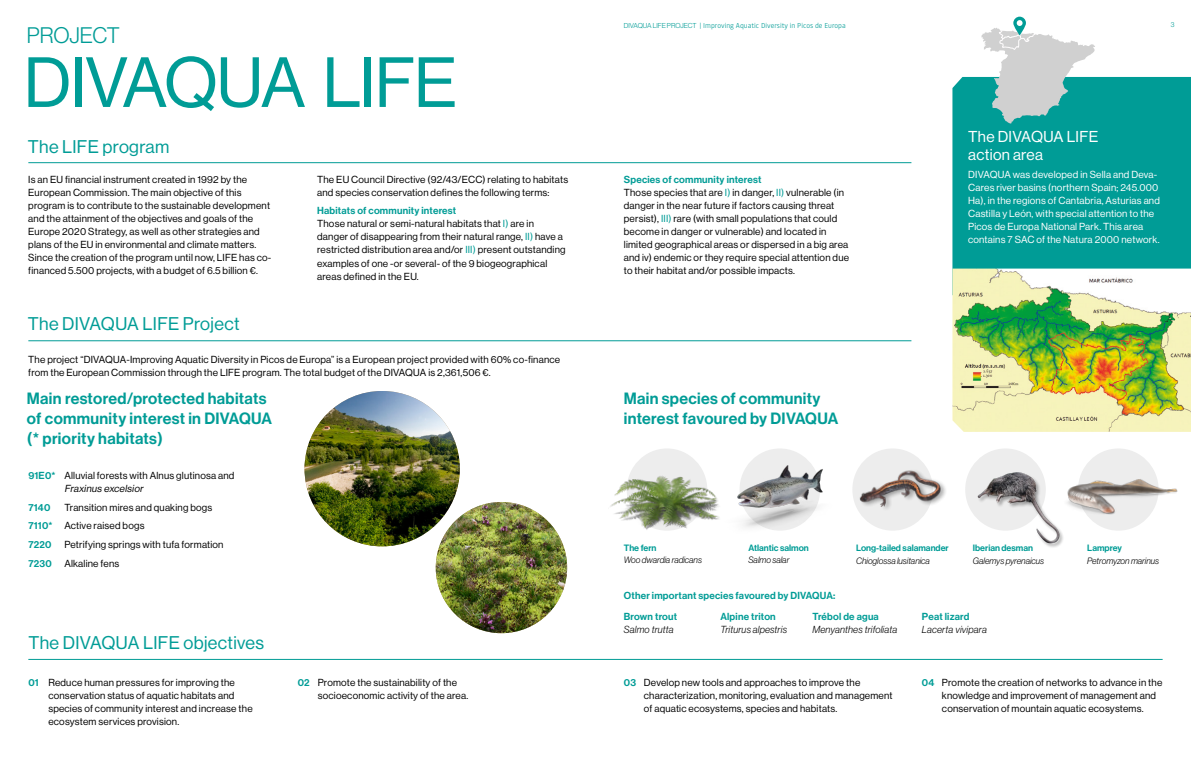
<style>
.page{position:relative;width:1191px;height:766px;background:#fff}
.page>*{position:absolute;margin:0;border:0;box-sizing:border-box;transform-origin:0 0}
.t1{font:69.4px "N Haas Grotesk DS Pro 55 Rg";letter-spacing:-.015em;color:#009c96}
.t2{font:22px "N Haas Grotesk DS Pro 45 Lt";letter-spacing:-.01em;color:#009c96}
.t3{font:18px "N Haas Grotesk DS Pro 55 Rg";letter-spacing:.02em;color:#009c96}
.t4{font:16px/20px "N Haas Grotesk DS Pro 65 Md";letter-spacing:.02em;color:#009c96}
.t5{font:15.5px/18.6px "N Haas Grotesk DS Pro 55 Rg";letter-spacing:.02em;color:#fff}
.t6{font:10px/13px "N Haas Grotesk DS Pro 55 Rg";letter-spacing:.02em;color:#000}
.t7{font:10px/13px "N Haas Grotesk DS Pro 55 Rg";letter-spacing:.02em;color:#fff}
.t8{font:10px "N Haas Grotesk DS Pro 65 Md";letter-spacing:.02em;color:#009c96}
.t9{font:10px "N Haas Grotesk DS Pro 46 Lt It";letter-spacing:.02em;color:#000}
.t10{font:9px "N Haas Grotesk DS Pro 46 Lt It";color:#000}
.t11{font:9px "N Haas Grotesk DS Pro 65 Md";color:#009c96}
.t12{font:300 7px "Bould";color:#009c96}
.t13{font:7px "N Haas Grotesk DS Pro 45 Lt";color:#009c96}
.s1{color:#009c96}
.s2{font-family:"N Haas Grotesk DS Pro 65 Md";color:#009c96}
.s3{font-style:italic}
.s4{font-family:"N Haas Grotesk DS Pro 45 Lt";font-weight:400}
</style>
<div class="page">
<div style="left:965px;top:448px;width:80px;height:82px;background:#ededed;border-radius:50%"></div>
<img style="left:977px;top:469px;width:86px;height:79px">
<div style="left:739px;top:448px;width:81px;height:82px;background:#ededed;border-radius:50%"></div>
<div style="left:626px;top:448px;width:81px;height:82px;background:#ededed;border-radius:50%"></div>
<div style="left:852px;top:448px;width:81px;height:82px;background:#ededed;border-radius:50%"></div>
<div style="left:1078px;top:448px;width:80px;height:82px;background:#ededed;border-radius:50%"></div>
<hr style="left:28px;top:162px;width:883px;height:1px;background:#009c96">
<hr style="left:28px;top:340px;width:883px;height:1px;background:#009c96">
<hr style="left:28px;top:659px;width:1134px;height:1px;background:#009c96">
<img style="left:1061px;top:470px;width:117px;height:57px">
<img style="left:610px;top:459px;width:110px;height:72px">
<img style="left:737px;top:459px;width:86px;height:72px">
<img style="left:852px;top:458px;width:94px;height:63px">
<div style="left:952px;top:77px;width:239px;height:191px;background:#009c96"></div>
<svg style="left:981px;top:17px;width:114px;height:106px"></svg>
<img style="left:952px;top:268px;width:239px;height:164px">
<img style="left:304px;top:391px;width:156px;height:155px;border-radius:78px">
<img style="left:436px;top:502px;width:131px;height:131px;border-radius:66px">
<h2 class="t2" style="left:27px;top:23px;width:95px">PROJECT</h2>
<h1 class="t1" style="left:24px;top:43px;width:435px">DIVAQUA LIFE</h1>
<h3 class="t3" style="left:28px;top:137px;width:143px">The LIFE program</h3>
<p class="t6" style="left:28px;top:173px;width:244px">Is an EU financial instrument created in 1992 by the European Commission. The main objective of this program is to contribute to the sustainable development and the attainment of the objectives and goals of the Europe 2020 Strategy, as well as other strategies and plans of the EU in environmental and climate matters.<br>Since the creation of the program until now, LIFE has co&shy;financed 5.500 projects, with a budget of 6.5 billion €.</p>
<h3 class="t3" style="left:28px;top:314px;width:213px">The DIVAQUA LIFE Project</h3>
<p class="t6" style="left:317px;top:173px;width:252px">The EU Council Directive (92/43/ECC) relating to habitats and species conservation defines the following terms:</p>
<p class="t8" style="left:317px;top:205px;width:140px">Habitats of community interest</p>
<p class="t6" style="left:317px;top:217px;width:250px">Those natural or semi-natural habitats that <span class="s1">I)</span> are in danger of disappearing from their natural range, <span class="s1">II)</span> have a restricted distribution area and/or <span class="s1">III)</span> present outstanding examples of one -or several- of the 9 biogeographical areas defined in the EU.</p>
<p class="t6" style="left:28px;top:353px;width:533px">The project “DIVAQUA-Improving Aquatic Diversity in Picos de Europa” is a European project provided with 60% co-finance from the European Commission through the LIFE program. The total budget of the DIVAQUA is 2,361,506 €.</p>
<h3 class="t4" style="left:27px;top:388px;width:247px">Main restored/protected habitats of community interest in DIVAQUA (* priority habitats)</h3>
<p class="t6" style="left:64px;top:469px;width:172px;text-indent:-36px"><span class="s2">91E0*</span> Alluvial forests with Alnus glutinosa and<br><span class="s3">Fraxinus excelsior</span></p>
<p class="t8" style="left:28px;top:501px;width:24px">7140</p>
<p class="t6" style="left:28px;top:498px;width:185px;line-height:18.7px;text-indent:36px">Transition mires and quaking bogs<br><span class="s2">7110*</span> Active raised bogs</p>
<p class="t8" style="left:28px;top:538px;width:25px">7220</p>
<p class="t6" style="left:64px;top:538px;width:161px">Petrifying springs with tufa formation</p>
<p class="t8" style="left:28px;top:557px;width:25px">7230</p>
<p class="t6" style="left:64px;top:556px;width:56px">Alkaline fens</p>
<h3 class="t3" style="left:28px;top:632px;width:237px">The DIVAQUA LIFE objectives</h3>
<p class="t12" style="left:624px;top:21px;width:223px"><span class="s4">DIVAQUA LIFE PROJECT |</span> Improving Aquatic Diversity in Picos de Europa</p>
<p class="t13" style="left:1171px;top:21px;width:5px">3</p>
<p class="t8" style="left:624px;top:173px;width:139px">Species of community interest</p>
<p class="t6" style="left:624px;top:186px;width:227px">Those species that are <span class="s1">I)</span> in danger, <span class="s1">II)</span> vulnerable (in danger in the near future if factors causing threat persist), <span class="s1">III)</span> rare (with small populations that could become in danger or vulnerable) and located in limited geographical areas or dispersed in a big area and iv) endemic or they require special attention due to their habitat and/or possible impacts.</p>
<h3 class="t4" style="left:624px;top:388px;width:216px">Main species of community interest favoured by DIVAQUA</h3>
<h3 class="t5" style="left:968px;top:127px;width:132px">The DIVAQUA LIFE action area</h3>
<p class="t7" style="left:968px;top:168px;width:193px">DIVAQUA was developed in Sella and Deva-Cares river basins (northern Spain; 245.000<br>Ha), in the regions of Cantabria, Asturias and Castilla y León, with special attention to the Picos de Europa National Park. This area contains 7 SAC of the Natura 2000 network.</p>
<p class="t11" style="left:624px;top:542px;width:34px">The fern</p>
<p class="t10" style="left:624px;top:555px;width:80px">Woo dwardia radicans</p>
<p class="t11" style="left:748px;top:542px;width:62px">Atlantic salmon</p>
<p class="t10" style="left:748px;top:555px;width:42px">Salmo salar</p>
<p class="t8" style="left:624px;top:590px;width:213px">Other important species favoured by DIVAQUA:</p>
<p class="t11" style="left:856px;top:542px;width:94px">Long-tailed salamander</p>
<p class="t10" style="left:856px;top:555px;width:75px">Chioglossa lusitanica</p>
<p class="t11" style="left:973px;top:542px;width:62px">Iberian desman</p>
<p class="t10" style="left:973px;top:555px;width:73px">Galemys pyrenaicus</p>
<p class="t11" style="left:1087px;top:542px;width:36px">Lamprey</p>
<p class="t10" style="left:1087px;top:555px;width:73px">Petromyzon marinus</p>
<p class="t8" style="left:624px;top:610px;width:55px">Brown trout</p>
<p class="t9" style="left:624px;top:623px;width:51px">Salmo trutta</p>
<p class="t8" style="left:720px;top:610px;width:57px">Alpine triton</p>
<p class="t9" style="left:720px;top:623px;width:68px">Triturus alpestris</p>
<p class="t8" style="left:812px;top:610px;width:68px">Trébol de agua</p>
<p class="t9" style="left:812px;top:623px;width:86px">Menyanthes trifoliata</p>
<p class="t8" style="left:922px;top:610px;width:49px">Peat lizard</p>
<p class="t9" style="left:922px;top:623px;width:66px">Lacerta vivipara</p>
<p class="t6" style="left:48px;top:676px;width:206px;text-indent:-20px"><span class="s2">01</span> Reduce human pressures for improving the conservation status of aquatic habitats and species of community interest and increase the ecosystem services provision.</p>
<p class="t6" style="left:318px;top:676px;width:152px;text-indent:-20px"><span class="s2">02</span> Promote the sustainability of the socioeconomic activity of the area.</p>
<p class="t6" style="left:942px;top:676px;width:222px;text-indent:-20px"><span class="s2">04</span> Promote the creation of networks to advance in the knowledge and improvement of management and conservation of mountain aquatic ecosystems.</p>
<p class="t6" style="left:644px;top:676px;width:250px;text-indent:-20px"><span class="s2">03</span> Develop new tools and approaches to improve the characterization, monitoring, evaluation and management of aquatic ecosystems, species and habitats.</p>
</div>
